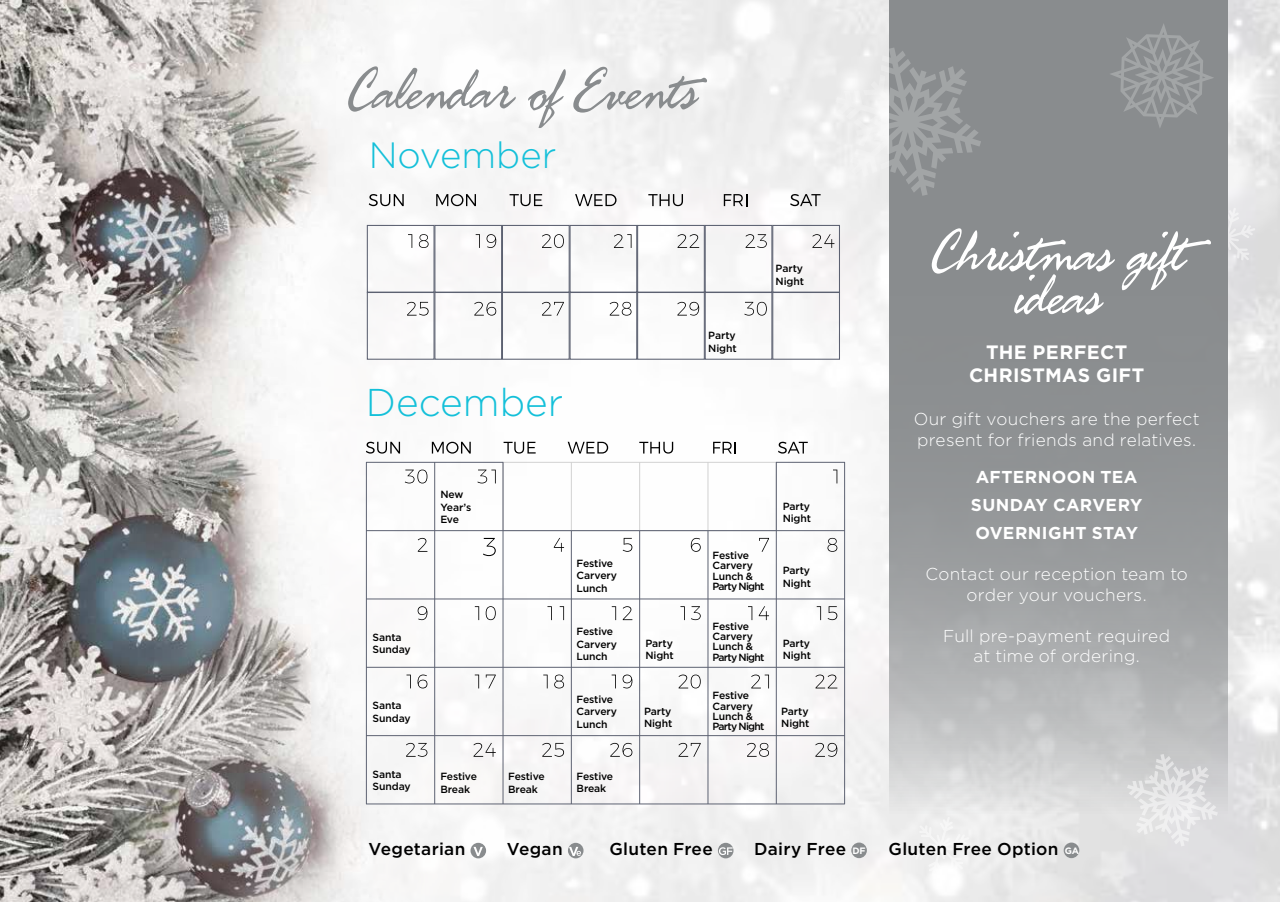
<style>
.page{position:relative;width:1280px;height:902px;background:#fff}
.page>*{position:absolute;margin:0;border:0;box-sizing:border-box;transform-origin:0 0}
.t1{font:62.38px "Fresh Script";color:#fff}
.t2{font:62.38px "Fresh Script";color:#898c8e}
.t3{font:300 38.69px "Gotham";color:#14c0d9}
.t4{font:300 36.56px "Gotham";color:#14c0d9}
.t5{font:700 19.38px/23.2px "Gotham";letter-spacing:.02em;color:#fff;text-align:center}
.t6{font:300 17.19px/20.6px "Gotham";letter-spacing:.015em;color:#fff;text-align:center}
.t7{font:500 17.19px "Gotham";letter-spacing:.015em;color:#000}
.t8{font:700 17.19px/27.9px "Gotham";letter-spacing:.02em;color:#fff}
.t9{font:500 10.44px/12.5px "Gotham";letter-spacing:-.015em;color:#000}
.s1{font-weight:700;font-size:9.25px;color:#fff}
</style>
<div class="page">
<img style="left:619px;top:0;width:661px;height:902px">
<svg style="left:1228px;top:208px;width:27px;height:59px;background:#e4e4e6"></svg>
<svg style="left:889px;top:0;width:339px;height:817px;background:#9a9c9e"></svg>
<svg style="left:910px;top:817px;width:59px;height:59px"></svg>
<img style="left:0;top:0;width:619px;height:902px">
<svg style="left:366px;top:442px;width:34px;height:12px"></svg>
<svg style="left:432px;top:442px;width:39px;height:12px"></svg>
<svg style="left:504px;top:442px;width:32px;height:12px"></svg>
<svg style="left:568px;top:442px;width:40px;height:11px"></svg>
<svg style="left:639px;top:442px;width:34px;height:12px"></svg>
<svg style="left:713px;top:442px;width:23px;height:11px"></svg>
<svg style="left:778px;top:442px;width:30px;height:12px"></svg>
<svg style="left:366px;top:462px;width:479px;height:342px"></svg>
<svg style="left:833px;top:470px;width:4px;height:13px"></svg>
<svg style="left:418px;top:538px;width:9px;height:14px"></svg>
<svg style="left:483px;top:538px;width:13px;height:18px"></svg>
<svg style="left:554px;top:538px;width:10px;height:14px"></svg>
<svg style="left:623px;top:538px;width:9px;height:14px"></svg>
<svg style="left:691px;top:538px;width:10px;height:14px"></svg>
<svg style="left:759px;top:538px;width:10px;height:14px"></svg>
<svg style="left:828px;top:538px;width:9px;height:14px"></svg>
<svg style="left:418px;top:606px;width:9px;height:14px"></svg>
<svg style="left:475px;top:606px;width:4px;height:14px"></svg>
<svg style="left:486px;top:606px;width:10px;height:14px"></svg>
<svg style="left:547px;top:606px;width:5px;height:14px"></svg>
<svg style="left:560px;top:606px;width:4px;height:14px"></svg>
<svg style="left:612px;top:606px;width:4px;height:14px"></svg>
<svg style="left:623px;top:606px;width:9px;height:14px"></svg>
<svg style="left:680px;top:606px;width:5px;height:14px"></svg>
<svg style="left:691px;top:606px;width:10px;height:14px"></svg>
<svg style="left:748px;top:606px;width:4px;height:14px"></svg>
<svg style="left:759px;top:606px;width:10px;height:14px"></svg>
<svg style="left:817px;top:606px;width:4px;height:14px"></svg>
<svg style="left:828px;top:606px;width:9px;height:14px"></svg>
<svg style="left:407px;top:675px;width:4px;height:13px"></svg>
<svg style="left:418px;top:674px;width:9px;height:14px"></svg>
<svg style="left:475px;top:674px;width:4px;height:14px"></svg>
<svg style="left:486px;top:674px;width:10px;height:14px"></svg>
<svg style="left:543px;top:675px;width:5px;height:13px"></svg>
<svg style="left:554px;top:674px;width:10px;height:14px"></svg>
<svg style="left:612px;top:675px;width:4px;height:13px"></svg>
<svg style="left:623px;top:674px;width:9px;height:14px"></svg>
<svg style="left:679px;top:674px;width:22px;height:14px"></svg>
<svg style="left:751px;top:674px;width:18px;height:14px"></svg>
<svg style="left:816px;top:674px;width:21px;height:14px"></svg>
<svg style="left:406px;top:743px;width:21px;height:14px"></svg>
<svg style="left:474px;top:743px;width:22px;height:14px"></svg>
<svg style="left:542px;top:743px;width:22px;height:14px"></svg>
<svg style="left:610px;top:743px;width:22px;height:14px"></svg>
<svg style="left:679px;top:743px;width:22px;height:14px"></svg>
<svg style="left:747px;top:743px;width:22px;height:14px"></svg>
<svg style="left:815px;top:743px;width:22px;height:14px"></svg>
<svg style="left:405px;top:470px;width:22px;height:13px"></svg>
<svg style="left:477px;top:470px;width:19px;height:13px"></svg>
<svg style="left:369px;top:194px;width:35px;height:12px"></svg>
<svg style="left:436px;top:194px;width:40px;height:12px"></svg>
<svg style="left:510px;top:194px;width:32px;height:12px"></svg>
<svg style="left:575px;top:194px;width:42px;height:12px"></svg>
<svg style="left:648px;top:194px;width:35px;height:12px"></svg>
<svg style="left:724px;top:194px;width:23px;height:12px"></svg>
<svg style="left:790px;top:194px;width:31px;height:12px"></svg>
<div style="left:367px;top:225px;width:68px;height:68px;border:1px solid #5c6171"></div>
<div style="left:434px;top:225px;width:68px;height:68px;border:1px solid #5c6171"></div>
<div style="left:502px;top:225px;width:68px;height:68px;border:1px solid #5c6171"></div>
<div style="left:570px;top:225px;width:67px;height:68px;border:1px solid #5c6171"></div>
<div style="left:637px;top:225px;width:68px;height:68px;border:1px solid #5c6171"></div>
<div style="left:705px;top:225px;width:67px;height:68px;border:1px solid #5c6171"></div>
<div style="left:772px;top:225px;width:68px;height:68px;border:1px solid #5c6171"></div>
<div style="left:367px;top:292px;width:68px;height:68px;border:1px solid #5c6171"></div>
<div style="left:434px;top:292px;width:68px;height:68px;border:1px solid #5c6171"></div>
<div style="left:502px;top:292px;width:68px;height:68px;border:1px solid #5c6171"></div>
<div style="left:570px;top:292px;width:67px;height:68px;border:1px solid #5c6171"></div>
<div style="left:637px;top:292px;width:68px;height:68px;border:1px solid #5c6171"></div>
<div style="left:705px;top:292px;width:67px;height:68px;border:1px solid #5c6171"></div>
<div style="left:772px;top:292px;width:68px;height:68px;border:1px solid #5c6171"></div>
<svg style="left:408px;top:234px;width:4px;height:14px"></svg>
<svg style="left:419px;top:234px;width:10px;height:14px"></svg>
<svg style="left:476px;top:234px;width:4px;height:14px"></svg>
<svg style="left:487px;top:234px;width:9px;height:14px"></svg>
<svg style="left:542px;top:234px;width:22px;height:14px"></svg>
<svg style="left:614px;top:234px;width:18px;height:14px"></svg>
<svg style="left:678px;top:234px;width:21px;height:14px"></svg>
<svg style="left:746px;top:234px;width:21px;height:14px"></svg>
<svg style="left:812px;top:234px;width:22px;height:14px"></svg>
<svg style="left:407px;top:302px;width:22px;height:14px"></svg>
<svg style="left:474px;top:302px;width:22px;height:14px"></svg>
<svg style="left:542px;top:302px;width:22px;height:14px"></svg>
<svg style="left:610px;top:302px;width:22px;height:14px"></svg>
<svg style="left:677px;top:302px;width:22px;height:14px"></svg>
<svg style="left:744px;top:302px;width:23px;height:14px"></svg>
<svg style="left:835px;top:47px;width:146px;height:149px"></svg>
<svg style="left:1109px;top:23px;width:105px;height:106px;background:#909394"></svg>
<svg style="left:1127px;top:754px;width:91px;height:92px;background:#ddddde"></svg>
<div style="left:471px;top:843px;width:15px;height:15px;background:#898c8e;border-radius:50%"></div>
<svg style="left:473px;top:847px;width:10px;height:9px"></svg>
<svg style="left:568px;top:843px;width:16px;height:15px"></svg>
<svg style="left:569px;top:847px;width:12px;height:9px"></svg>
<div style="left:718px;top:843px;width:16px;height:15px;background:#898c8e;border-radius:50%"></div>
<svg style="left:719px;top:847px;width:14px;height:8px"></svg>
<div style="left:851px;top:842px;width:16px;height:16px;background:#898c8e;border-radius:50%"></div>
<div style="left:1064px;top:842px;width:15px;height:16px;background:#898c8e;border-radius:50%"></div>
<h1 class="t2" style="left:347px;top:61px;width:350px">Calendar of Events</h1>
<h3 class="t4" style="left:369px;top:132px;width:189px">November</h3>
<h2 class="t3" style="left:366px;top:378px;width:199px">December</h2>
<p class="t9" style="left:440px;top:488px;width:32px">New<br>Year’s<br>Eve</p>
<p class="t9" style="left:373px;top:631px;width:40px">Santa<br>Sunday</p>
<p class="t9" style="left:373px;top:699px;width:40px">Santa<br>Sunday</p>
<p class="t9" style="left:577px;top:556px;width:42px">Festive<br>Carvery<br>Lunch</p>
<p class="t9" style="left:577px;top:625px;width:42px">Festive<br>Carvery<br>Lunch</p>
<p class="t9" style="left:577px;top:693px;width:42px">Festive<br>Carvery<br>Lunch</p>
<p class="t9" style="left:645px;top:636px;width:30px">Party<br>Night</p>
<p class="t9" style="left:644px;top:704px;width:30px">Party<br>Night</p>
<p class="t9" style="left:373px;top:768px;width:40px">Santa<br>Sunday</p>
<p class="t9" style="left:440px;top:770px;width:38px">Festive<br>Break</p>
<p class="t9" style="left:508px;top:770px;width:38px">Festive<br>Break</p>
<p class="t9" style="left:577px;top:770px;width:38px">Festive<br>Break</p>
<p class="t9" style="left:708px;top:329px;width:30px">Party<br>Night</p>
<p class="t9" style="left:776px;top:262px;width:30px">Party<br>Night</p>
<p class="t9" style="left:712px;top:550px;width:53px;line-height:10.4px">Festive<br>Carvery<br>Lunch &amp;<br>Party Night</p>
<p class="t9" style="left:712px;top:621px;width:53px;line-height:10.4px">Festive<br>Carvery<br>Lunch &amp;<br>Party Night</p>
<p class="t9" style="left:712px;top:690px;width:53px;line-height:10.4px">Festive<br>Carvery<br>Lunch &amp;<br>Party Night</p>
<p class="t9" style="left:783px;top:499px;width:30px">Party<br>Night</p>
<p class="t9" style="left:783px;top:564px;width:30px">Party<br>Night</p>
<p class="t9" style="left:783px;top:636px;width:30px">Party<br>Night</p>
<p class="t9" style="left:781px;top:704px;width:30px">Party<br>Night</p>
<h1 class="t1" style="left:930px;top:223px;width:254px">Christmas gift</h1>
<h1 class="t1" style="left:1014px;top:266px;width:87px">ideas</h1>
<h3 class="t5" style="left:969px;top:340px;width:177px">THE PERFECT<br>CHRISTMAS GIFT</h3>
<h3 class="t6" style="left:914px;top:407px;width:287px;line-height:21.5px;text-align:left">Our gift vouchers are the perfect present for friends and relatives.</h3>
<h3 class="t8" style="left:971px;top:462px;width:173px">AFTERNOON TEA<br>SUNDAY CARVERY<br>OVERNIGHT STAY</h3>
<h3 class="t6" style="left:925px;top:563px;width:264px">Contact our reception team to order your vouchers.</h3>
<h3 class="t6" style="left:943px;top:625px;width:228px">Full pre-payment required at time of ordering.</h3>
<h3 class="t7" style="left:368px;top:838px;width:98px">Vegetarian</h3>
<h3 class="t7" style="left:507px;top:838px;width:58px">Vegan</h3>
<h3 class="t7" style="left:609px;top:838px;width:105px">Gluten Free</h3>
<h3 class="t7" style="left:754px;top:838px;width:113px">Dairy Free <span class="s1">DF</span></h3>
<h3 class="t7" style="left:888px;top:838px;width:192px">Gluten Free Option <span class="s1">GA</span></h3>
</div>
